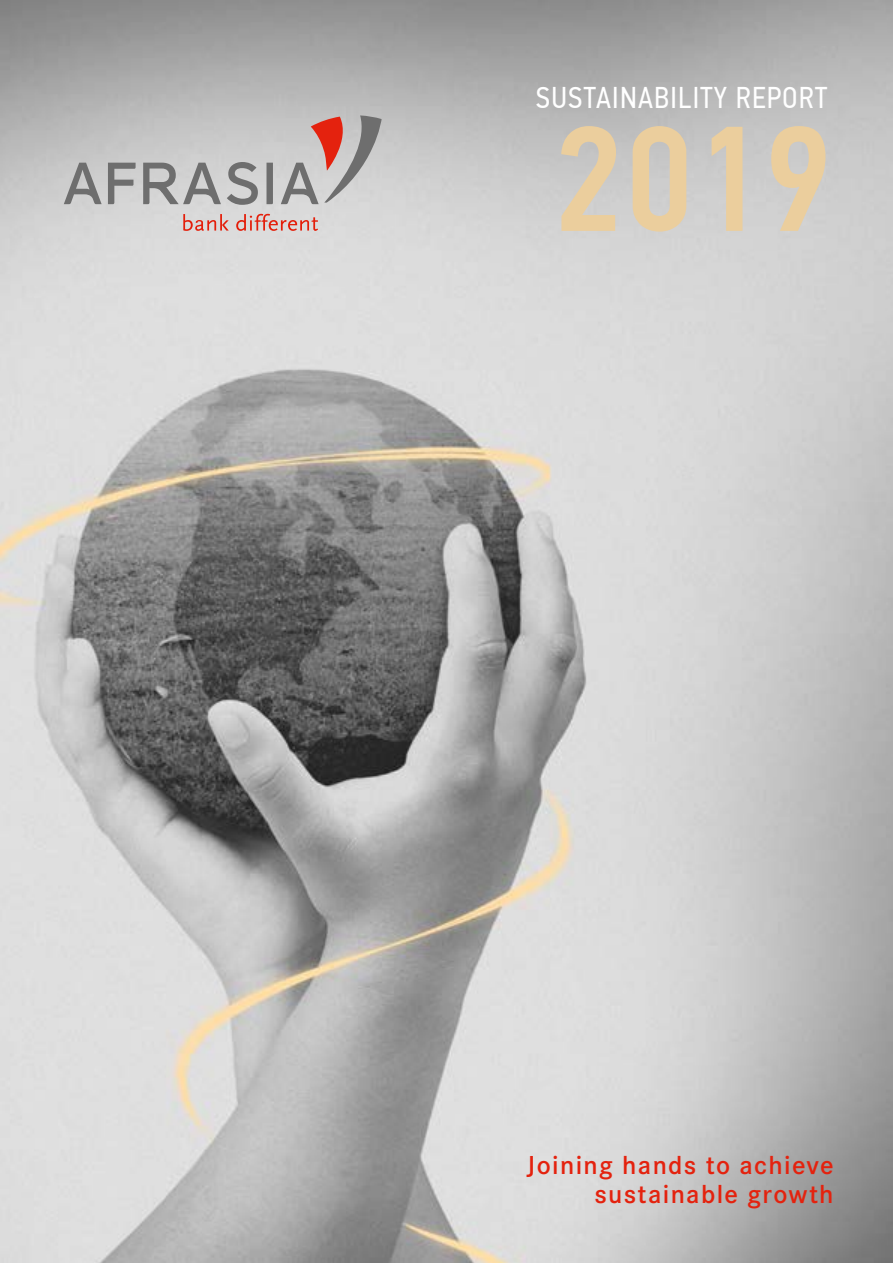
<style>
.page{position:relative;width:893px;height:1263px;background:#fff}
.page>*{position:absolute;margin:0;border:0;box-sizing:border-box;transform-origin:0 0}
.t1{font:500 149.55px "PF Din Text Cond Pro";color:#ebce9d}
.t2{font:30px "PF Din Text Cond Pro";letter-spacing:.04em;color:#fff}
.t3{font:600 27px/28.5px "Corporate S";letter-spacing:.05em;color:#e4220e;text-align:right}
</style>
<div class="page">
<img style="left:0;top:0;width:893px;height:1263px">
<svg style="left:183px;top:214px;width:46px;height:17px"></svg>
<svg style="left:236px;top:214px;width:82px;height:17px"></svg>
<svg style="left:64px;top:163px;width:38px;height:41px;background:#a8a8a8"></svg>
<svg style="left:108px;top:163px;width:28px;height:41px"></svg>
<svg style="left:143px;top:163px;width:78px;height:41px;background:#a8a8a8"></svg>
<svg style="left:227px;top:162px;width:31px;height:43px"></svg>
<svg style="left:266px;top:163px;width:7px;height:41px"></svg>
<svg style="left:281px;top:115px;width:101px;height:89px;background:#beaba9"></svg>
<p class="t2" style="left:536px;top:79px;width:293px">SUSTAINABILITY REPORT</p>
<h1 class="t1" style="left:555px;top:90px;width:280px">2019</h1>
<p class="t3" style="left:527px;top:1151px;width:308px">Joining hands to achieve sustainable growth</p>
</div>
